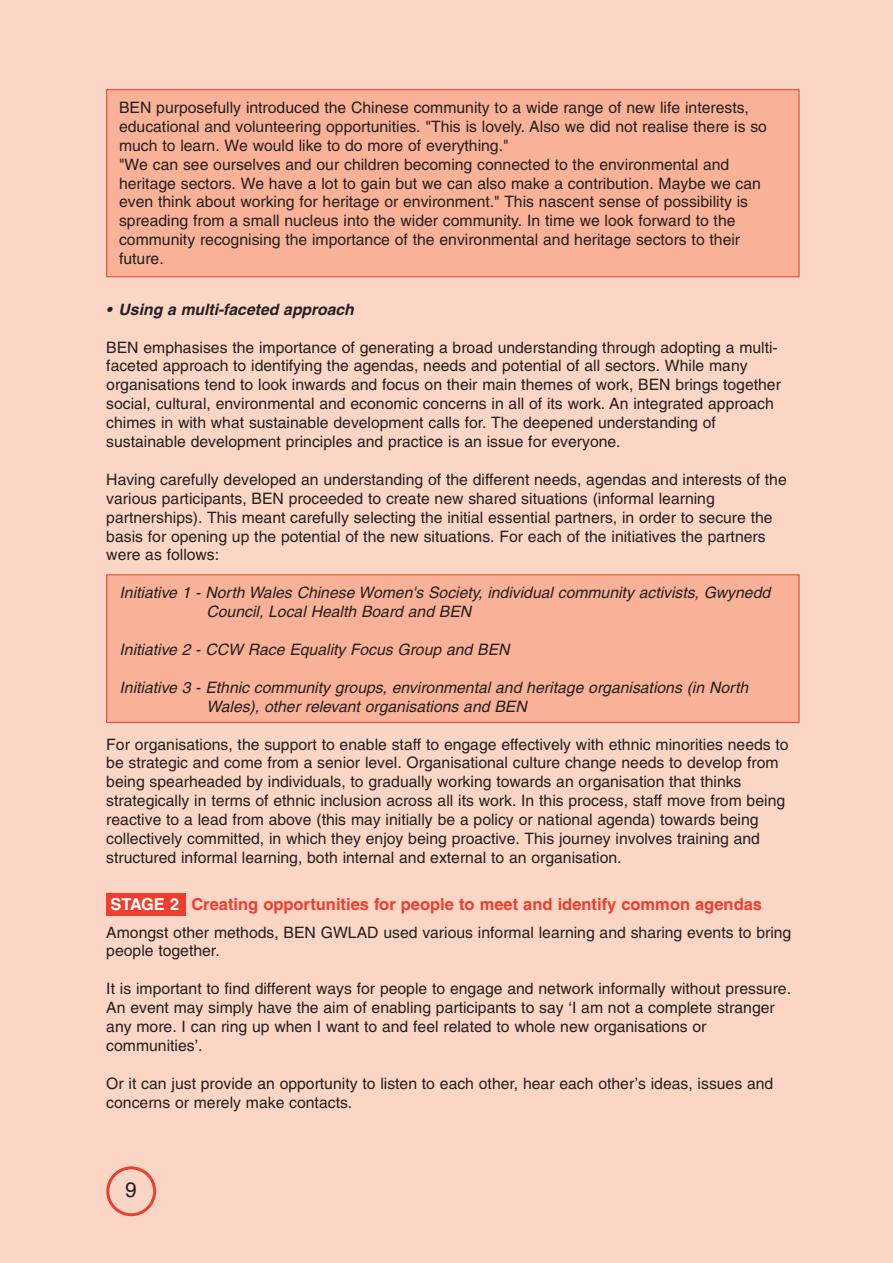
<style>
.page{position:relative;width:893px;height:1263px;background:#fcd6c5}
.page>*{position:absolute;margin:0;border:0;box-sizing:border-box;transform-origin:0 0}
.t1{font:21px "Helvetica";color:#231f20}
.t2{font:700 16.5px "Helvetica";color:#ef3e2e}
.t3{font:15.75px/18.9px "Helvetica";color:#231f20}
.t4{font:italic 15.75px/18.9px "Helvetica";color:#231f20}
.t5{font:italic 700 15.75px "Helvetica";color:#231f20}
.s1{color:#fff}
</style>
<div class="page">
<div style="left:106px;top:893px;width:80px;height:23px;background:#ef3e2e"></div>
<div style="left:107px;top:575px;width:692px;height:147px;background:#f9b297"></div>
<div style="left:106px;top:574px;width:693px;height:149px;border:1px solid #ef3e2e"></div>
<svg style="left:106px;top:1166px;width:50px;height:50px"></svg>
<div style="left:107px;top:90px;width:692px;height:187px;background:#f9b297"></div>
<div style="left:106px;top:89px;width:693px;height:188px;border:1px solid #ef3e2e"></div>
<p class="t3" style="left:119px;top:99px;width:649px">BEN purposefully introduced the Chinese community to a wide range of new life interests, educational and volunteering opportunities. "This is lovely. Also we did not realise there is so much to learn. We would like to do more of everything."<br>"We can see ourselves and our children becoming connected to the environmental and heritage sectors. We have a lot to gain but we can also make a contribution. Maybe we can even think about working for heritage or environment." This nascent sense of possibility is spreading from a small nucleus into the wider community. In time we look forward to the community recognising the importance of the environmental and heritage sectors to their future.</p>
<p class="t5" style="left:106px;top:303px;width:249px">• Using a multi-faceted approach</p>
<p class="t3" style="left:106px;top:339px;width:676px">BEN emphasises the importance of generating a broad understanding through adopting a multi&shy;faceted approach to identifying the agendas, needs and potential of all sectors. While many organisations tend to look inwards and focus on their main themes of work, BEN brings together social, cultural, environmental and economic concerns in all of its work. An integrated approach chimes in with what sustainable development calls for. The deepened understanding of sustainable development principles and practice is an issue for everyone.</p>
<p class="t3" style="left:106px;top:471px;width:682px">Having carefully developed an understanding of the different needs, agendas and interests of the various participants, BEN proceeded to create new shared situations (informal learning partnerships). This meant carefully selecting the initial essential partners, in order to secure the basis for opening up the potential of the new situations. For each of the initiatives the partners were as follows:</p>
<p class="t4" style="left:207px;top:584px;width:565px;text-indent:-87px">Initiative 1 - North Wales Chinese Women's Society, individual community activists, Gwynedd<br>Council, Local Health Board and BEN</p>
<p class="t4" style="left:120px;top:641px;width:392px">Initiative 2 - CCW Race Equality Focus Group and BEN</p>
<p class="t4" style="left:207px;top:679px;width:543px;text-indent:-87px">Initiative 3 - Ethnic community groups, environmental and heritage organisations (in North<br>Wales), other relevant organisations and BEN</p>
<p class="t3" style="left:106px;top:736px;width:684px">For organisations, the support to enable staff to engage effectively with ethnic minorities needs to be strategic and come from a senior level. Organisational culture change needs to develop from being spearheaded by individuals, to gradually working towards an organisation that thinks strategically in terms of ethnic inclusion across all its work. In this process, staff move from being reactive to a lead from above (this may initially be a policy or national agenda) towards being collectively committed, in which they enjoy being proactive. This journey involves training and structured informal learning, both internal and external to an organisation.</p>
<p class="t2" style="left:110px;top:897px;width:653px"><span class="s1">STAGE 2</span> Creating opportunities for people to meet and identify common agendas</p>
<p class="t3" style="left:106px;top:924px;width:687px">Amongst other methods, BEN GWLAD used various informal learning and sharing events to bring people together.</p>
<p class="t3" style="left:106px;top:981px;width:686px">It is important to find different ways for people to engage and network informally without pressure.<br>An event may simply have the aim of enabling participants to say ‘I am not a complete stranger any more. I can ring up when I want to and feel related to whole new organisations or communities’.</p>
<p class="t3" style="left:106px;top:1075px;width:669px">Or it can just provide an opportunity to listen to each other, hear each other’s ideas, issues and concerns or merely make contacts.</p>
<h1 class="t1" style="left:125px;top:1182px;width:13px">9</h1>
</div>
